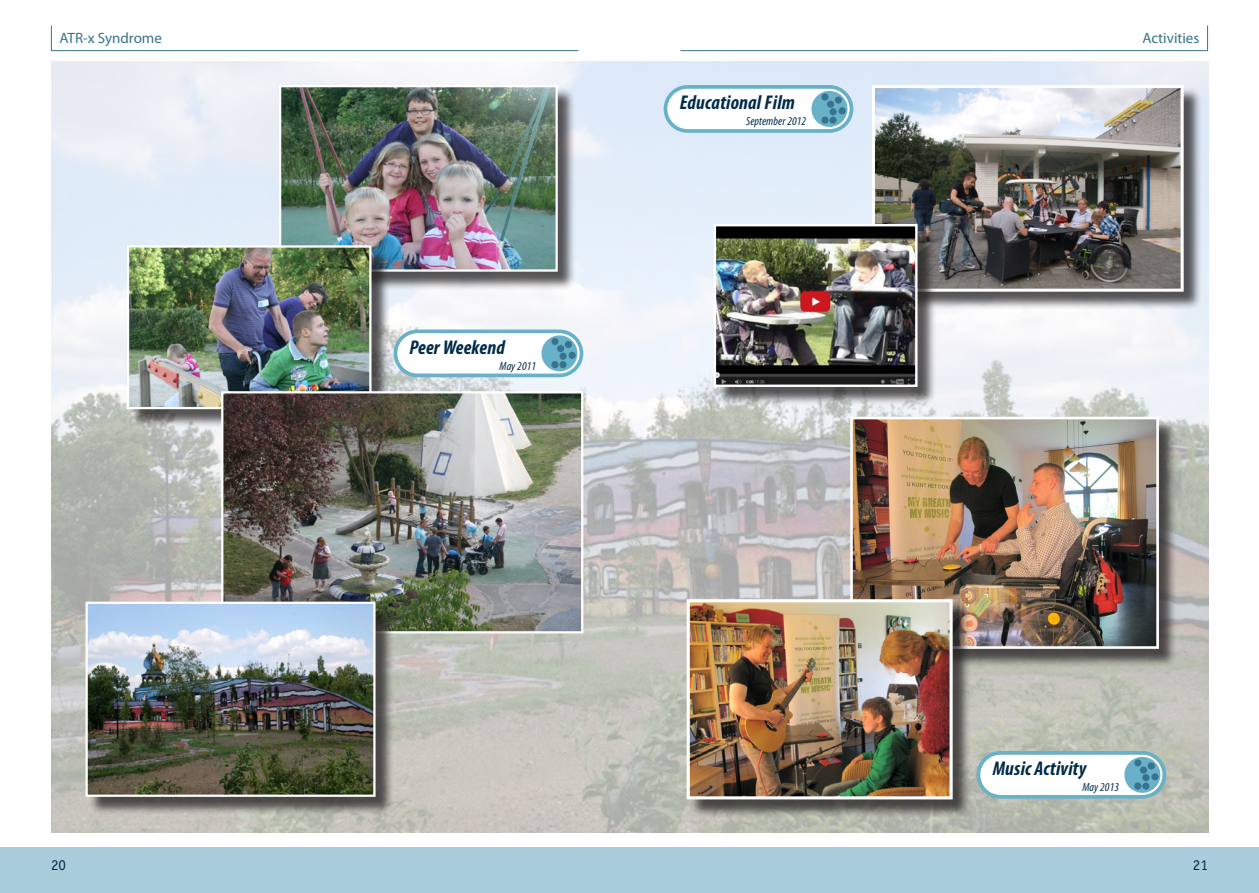
<style>
.page{position:relative;width:1259px;height:893px;background:#fff}
.page>*{position:absolute;margin:0;border:0;box-sizing:border-box;transform-origin:0 0}
.t1{font:italic 700 condensed 19.95px "Myriad Pro";letter-spacing:.01em;color:#002b49}
.t2{font:15px "Myriad Pro";color:#37738d}
.t3{font:15px "Officina Sans Std";color:#002b49}
.t4{font:italic condensed 12px "Myriad Pro";letter-spacing:.01em;color:#002b49}
</style>
<div class="page">
<div style="left:0;top:847px;width:629px;height:46px;background:#aacddb"></div>
<div style="left:629px;top:847px;width:630px;height:46px;background:#aacddb"></div>
<img style="left:51px;top:61px;width:1157px;height:772px">
<div style="left:281px;top:87px;width:295px;height:203px;background:#231f20;opacity:.75"></div>
<img style="left:282px;top:88px;width:273px;height:181px">
<div style="left:279px;top:85px;width:279px;height:187px;border:2px solid #fff"></div>
<div style="left:129px;top:248px;width:261px;height:180px;background:#231f20;opacity:.75"></div>
<img style="left:130px;top:248px;width:238px;height:158px">
<div style="left:127px;top:245px;width:244px;height:164px;border:2px solid #fff"></div>
<svg style="left:393px;top:329px;width:190px;height:48px"></svg>
<div style="left:541px;top:335px;width:36px;height:36px;background:#69b1c9;border-radius:50%"></div>
<div style="left:551px;top:338px;width:7px;height:7px;background:#37738d;border-radius:50%"></div>
<div style="left:565px;top:341px;width:7px;height:7px;background:#37738d;border-radius:50%"></div>
<div style="left:557px;top:345px;width:7px;height:7px;background:#37738d;border-radius:50%"></div>
<div style="left:559px;top:353px;width:7px;height:7px;background:#37738d;border-radius:50%"></div>
<div style="left:568px;top:352px;width:7px;height:7px;background:#37738d;border-radius:50%"></div>
<div style="left:559px;top:361px;width:7px;height:7px;background:#37738d;border-radius:50%"></div>
<div style="left:551px;top:361px;width:7px;height:7px;background:#37738d;border-radius:50%"></div>
<img style="left:224px;top:394px;width:356px;height:236px">
<div style="left:221px;top:391px;width:362px;height:242px;border:2px solid #fff"></div>
<div style="left:874px;top:87px;width:328px;height:223px;background:#231f20;opacity:.75"></div>
<img style="left:876px;top:89px;width:303px;height:199px">
<div style="left:872px;top:85px;width:311px;height:207px;border:3px solid #fff"></div>
<div style="left:716px;top:226px;width:220px;height:180px;background:#231f20;opacity:.75"></div>
<img style="left:716px;top:227px;width:198px;height:157px">
<div style="left:713px;top:224px;width:204px;height:163px;border:2px solid #fff"></div>
<svg style="left:663px;top:85px;width:190px;height:48px"></svg>
<div style="left:811px;top:91px;width:36px;height:36px;background:#69b1c9;border-radius:50%"></div>
<div style="left:821px;top:93px;width:7px;height:8px;background:#37738d;border-radius:50%"></div>
<div style="left:835px;top:97px;width:7px;height:7px;background:#37738d;border-radius:50%"></div>
<div style="left:827px;top:101px;width:7px;height:7px;background:#37738d;border-radius:50%"></div>
<div style="left:829px;top:108px;width:7px;height:7px;background:#37738d;border-radius:50%"></div>
<div style="left:838px;top:107px;width:7px;height:7px;background:#37738d;border-radius:50%"></div>
<div style="left:829px;top:117px;width:7px;height:7px;background:#37738d;border-radius:50%"></div>
<div style="left:821px;top:117px;width:7px;height:7px;background:#37738d;border-radius:50%"></div>
<svg style="left:976px;top:751px;width:190px;height:48px"></svg>
<div style="left:1124px;top:757px;width:36px;height:36px;background:#69b1c9;border-radius:50%"></div>
<div style="left:1134px;top:759px;width:7px;height:7px;background:#37738d;border-radius:50%"></div>
<div style="left:1147px;top:762px;width:7px;height:8px;background:#37738d;border-radius:50%"></div>
<div style="left:1140px;top:766px;width:7px;height:8px;background:#37738d;border-radius:50%"></div>
<div style="left:1142px;top:774px;width:7px;height:7px;background:#37738d;border-radius:50%"></div>
<div style="left:1151px;top:773px;width:7px;height:7px;background:#37738d;border-radius:50%"></div>
<div style="left:1142px;top:782px;width:7px;height:8px;background:#37738d;border-radius:50%"></div>
<div style="left:1134px;top:782px;width:7px;height:8px;background:#37738d;border-radius:50%"></div>
<div style="left:88px;top:604px;width:306px;height:212px;background:#231f20;opacity:.75"></div>
<img style="left:88px;top:605px;width:284px;height:189px">
<div style="left:85px;top:602px;width:290px;height:195px;border:2px solid #fff"></div>
<div style="left:852px;top:419px;width:325px;height:248px;background:#231f20;opacity:.75"></div>
<img style="left:854px;top:421px;width:301px;height:224px">
<div style="left:850px;top:417px;width:309px;height:232px;border:3px solid #fff"></div>
<div style="left:689px;top:601px;width:282px;height:217px;background:#231f20;opacity:.75"></div>
<img style="left:690px;top:603px;width:258px;height:192px">
<div style="left:686px;top:599px;width:266px;height:200px;border:3px solid #fff"></div>
<svg style="left:51px;top:25px;width:528px;height:26px"></svg>
<svg style="left:680px;top:25px;width:528px;height:26px"></svg>
<p class="t2" style="left:60px;top:29px;width:104px">ATR-x Syndrome</p>
<p class="t2" style="left:1142px;top:29px;width:59px">Activities</p>
<p class="t1" style="left:409px;top:335px;width:97px">Peer Weekend</p>
<p class="t4" style="left:499px;top:358px;width:38px">May 2011</p>
<p class="t1" style="left:680px;top:90px;width:117px">Educational Film</p>
<p class="t4" style="left:746px;top:114px;width:61px">September 2012</p>
<p class="t1" style="left:992px;top:756px;width:95px">Music Activity</p>
<p class="t4" style="left:1082px;top:780px;width:38px">May 2013</p>
<p class="t3" style="left:51px;top:856px;width:16px">20</p>
<p class="t3" style="left:1193px;top:856px;width:16px">21</p>
</div>
